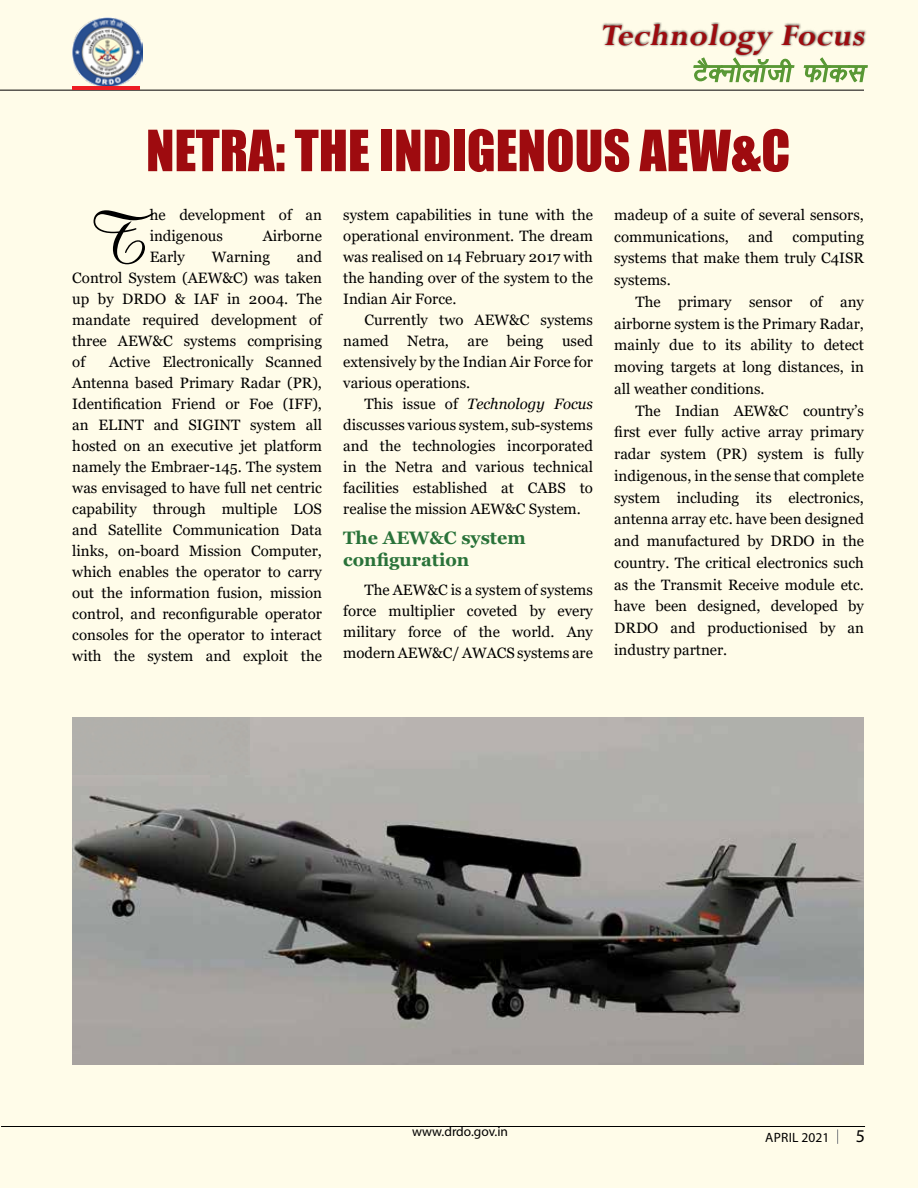
<style>
.page{position:relative;width:918px;height:1188px;background:#fffce9}
.page>*{position:absolute;margin:0;border:0;box-sizing:border-box;transform-origin:0 0}
.t1{font:73.2px "Amazone BT";color:#000}
.t2{font:52.5px "Impact";color:#9e0b0f}
.t3{font:italic 700 33.6px "Perpetua";color:#9e0b0f}
.t4{font:700 18px/21.6px "Georgia";color:#297239}
.t5{font:18px "Myriad Pro";color:#000}
.t6{font:15px/21px "Georgia";color:#000;text-align:justify}
.t7{font:13.5px "Myriad Pro";color:#000}
.t8{font:13.5px "Myriad Pro";letter-spacing:.02em;color:#000}
.s1{font-style:italic}
</style>
<div class="page">
<svg style="left:692px;top:58px;width:103px;height:32px"></svg>
<svg style="left:803px;top:58px;width:65px;height:32px"></svg>
<div style="left:601px;top:22px;width:266px;height:36px;background:#000;opacity:.75"></div>
<hr style="left:0;top:90px;width:864px;height:1px;background:#000">
<img style="left:73px;top:17px;width:69px;height:69px">
<hr style="left:72px;top:86px;width:68px;height:4px;background:#ed1d24">
<hr style="left:1px;top:1126px;width:864px;height:1px;background:#000">
<svg style="left:837px;top:1129px;width:1px;height:15px"></svg>
<img style="left:72px;top:718px;width:792px;height:347px">
<div style="left:72px;top:718px;width:177px;height:56px;background:#b1b0ab"></div>
<h3 class="t3" style="left:600px;top:14px;width:273px">Technology Focus</h3>
<h2 class="t2" style="left:146px;top:110px;width:646px">NETRA: THE INDIGENOUS AEW&amp;C</h2>
<p class="t6" style="left:343px;top:204px;width:251px">system capabilities in tune with the operational environment. The dream was realised on 14 February 2017 with the handing over of the system to the Indian Air Force.</p>
<p class="t6" style="left:343px;top:309px;width:251px;text-indent:21px">Currently two AEW&amp;C systems named Netra, are being used extensively by the Indian Air Force for various operations.</p>
<p class="t6" style="left:343px;top:393px;width:251px;text-indent:21px">This issue of <span class="s1">Technology Focus </span>discusses various system, sub-systems and the technologies incorporated in the Netra and various technical facilities established at CABS to realise the mission AEW&amp;C System.</p>
<p class="t4" style="left:343px;top:527px;width:184px">The AEW&amp;C system configuration</p>
<p class="t6" style="left:343px;top:580px;width:251px;text-indent:21px">The AEW&amp;C is a system of systems force multiplier coveted by every military force of the world. Any modern AEW&amp;C/ AWACS systems are</p>
<p class="t6" style="left:614px;top:204px;width:251px;line-height:21.8px">madeup of a suite of several sensors, communications,</p>
<p class="t6" style="left:150px;top:204px;width:174px">he development of an indigenous</p>
<h1 class="t1" style="left:87px;top:196px;width:64px">T</h1>
<p class="t6" style="left:263px;top:225px;width:61px">Airborne</p>
<p class="t6" style="left:748px;top:226px;width:27px">and</p>
<p class="t6" style="left:614px;top:226px;width:251px;line-height:21.8px;text-indent:178px">computing systems that make them truly C4ISR systems.</p>
<p class="t6" style="left:614px;top:291px;width:251px;line-height:21.8px;text-indent:21px">The primary sensor of any airborne system is the Primary Radar, mainly due to its ability to detect moving targets at long distances, in all weather conditions.</p>
<p class="t6" style="left:614px;top:400px;width:251px;line-height:21.8px;text-indent:21px">The Indian AEW&amp;C country’s first ever fully active array primary radar system (PR) system is fully indigenous, in the sense that complete system including its electronics, antenna array etc. have been designed and manufactured by DRDO in the country. The critical electronics such as the Transmit Receive module etc. have been designed, developed by DRDO and productionised by an industry partner.</p>
<p class="t6" style="left:72px;top:246px;width:251px;text-indent:225px">and Control System (AEW&amp;C) was taken up by DRDO &amp; IAF in 2004. The mandate required development of three AEW&amp;C systems comprising of</p>
<p class="t6" style="left:150px;top:246px;width:37px">Early</p>
<p class="t6" style="left:212px;top:246px;width:60px">Warning</p>
<p class="t6" style="left:72px;top:351px;width:251px;text-indent:37px">Active Electronically Scanned Antenna based Primary Radar (PR), Identification Friend or Foe (IFF), an ELINT and SIGINT system all hosted on an executive jet platform namely the Embraer-145. The system was envisaged to have full net centric capability through multiple LOS and Satellite Communication Data links, on-board Mission Computer, which enables the operator to carry out the information fusion, mission control, and reconfigurable operator consoles for the operator to interact with the system and exploit the</p>
<p class="t7" style="left:412px;top:1124px;width:98px">www.drdo.gov.in</p>
<p class="t8" style="left:765px;top:1129px;width:66px">APRIL 2021</p>
<p class="t5" style="left:856px;top:1125px;width:11px">5</p>
</div>
